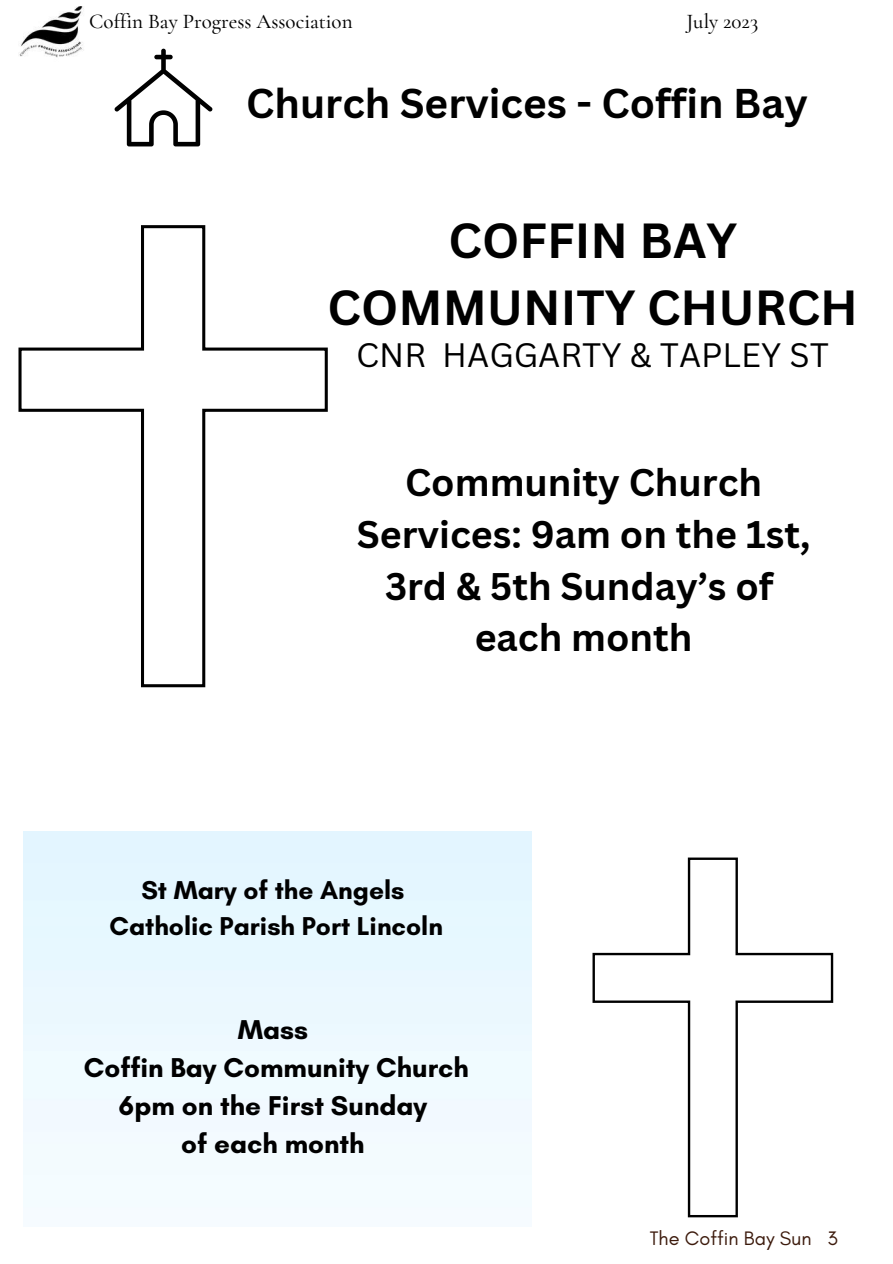
<style>
.page{position:relative;width:893px;height:1264px;background:#fff}
.page>*{position:absolute;margin:0;border:0;box-sizing:border-box;transform-origin:0 0}
.t1{font:700 48px/66.3px "Canva Sans";color:#000;text-align:center}
.t2{font:700 40.5px "Canva Sans";color:#000}
.t3{font:700 37.5px/51.8px "Canva Sans";color:#000;text-align:center}
.t4{font:33px "Canva Sans";color:#000}
.t5{font:700 27.75px/38.1px "Glacial Indifference";color:#000;text-align:center}
.t6{font:700 26.25px/36px "Glacial Indifference";color:#000;text-align:center}
.t7{font:500 21px "Cormorant Garamond";color:#000}
.t8{font:19.95px "Glacial Indifference";color:#3c1a0c}
</style>
<div class="page">
<img style="left:19px;top:7px;width:65px;height:51px">
<svg style="left:115px;top:49px;width:97px;height:97px"></svg>
<svg style="left:18px;top:225px;width:310px;height:462px"></svg>
<svg style="left:592px;top:857px;width:241px;height:360px"></svg>
<p class="t7" style="left:89px;top:9px;width:265px">Coffin Bay Progress Association</p>
<p class="t7" style="left:686px;top:9px;width:73px">July 2023</p>
<p class="t2" style="left:246px;top:75px;width:563px">Church Services - Coffin Bay</p>
<p class="t1" style="left:327px;top:206px;width:532px">COFFIN BAY<br>COMMUNITY CHURCH</p>
<p class="t4" style="left:356px;top:332px;width:474px">CNR HAGGARTY &amp; TAPLEY ST</p>
<p class="t3" style="left:357px;top:455px;width:455px">Community Church<br>Services: 9am on the 1st,<br>3rd &amp; 5th Sunday’s of each month</p>
<p class="t6" style="left:109px;top:871px;width:335px">St Mary of the Angels<br>Catholic Parish Port Lincoln</p>
<p class="t5" style="left:84px;top:1009px;width:386px">Mass<br>Coffin Bay Community Church<br>6pm on the First Sunday<br>of each month</p>
<p class="t8" style="left:649px;top:1225px;width:190px">The Coffin Bay Sun 3</p>
</div>
